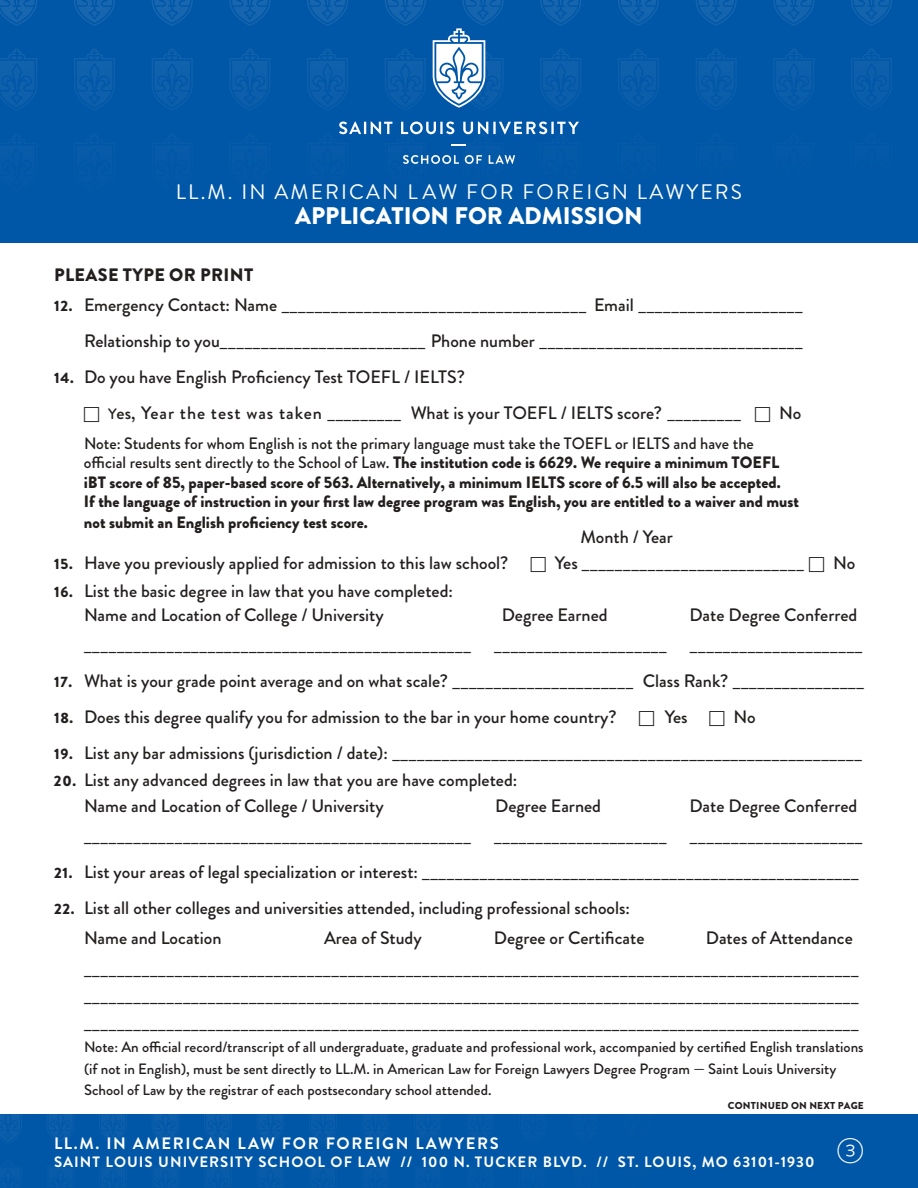
<style>
.page{position:relative;width:918px;height:1188px;background:#fff}
.page>*{position:absolute;margin:0;border:0;box-sizing:border-box;transform-origin:0 0}
.t1{font:900 24px "Brandon Grotesque";color:#fff}
.t2{font:21px "Brandon Grotesque";letter-spacing:.1em;color:#fff}
.t3{font:500 18px/36px "Brandon Grotesque";color:#241f1f}
.t4{font:900 18px "Brandon Grotesque";letter-spacing:.02em;color:#241f1f}
.t5{font:900 16.5px/19.5px "Brandon Grotesque";color:#241f1f}
.t6{font:700 16.5px "Brandon Grotesque";letter-spacing:.1em;color:#fff}
.t7{font:15px/27px "Franklin Gothic";color:#241f1f;text-align:justify}
.t8{font:500 15px/22.5px "Brandon Grotesque";color:#241f1f}
.t9{font:700 15px "Brandon Grotesque";letter-spacing:.07em;color:#fff}
.t10{font:900 10.05px "Brandon Grotesque";letter-spacing:.02em;color:#241f1f}
.s1{font-family:"Brandon Grotesque";font-weight:900}
.s2{font-family:"Brandon Grotesque";font-weight:500;font-size:18px}
.s3{font-weight:900;font-size:15px}
.s4{font-size:15px}
.s5{font-family:"Franklin Gothic";font-weight:400;font-size:15px}
.s6{font-weight:500}
</style>
<div class="page">
<div style="left:0;top:1115px;width:918px;height:73px;background:#0057a7"></div>
<svg style="left:0;top:1114px;width:22px;height:27px"></svg>
<svg style="left:47px;top:1114px;width:27px;height:30px"></svg>
<svg style="left:99px;top:1114px;width:28px;height:27px"></svg>
<svg style="left:152px;top:1114px;width:27px;height:27px"></svg>
<svg style="left:204px;top:1114px;width:28px;height:27px"></svg>
<svg style="left:257px;top:1114px;width:27px;height:20px"></svg>
<svg style="left:309px;top:1114px;width:28px;height:5px"></svg>
<svg style="left:362px;top:1114px;width:27px;height:1px"></svg>
<svg style="left:414px;top:1114px;width:28px;height:1px"></svg>
<svg style="left:467px;top:1114px;width:27px;height:1px"></svg>
<svg style="left:519px;top:1114px;width:28px;height:1px"></svg>
<svg style="left:571px;top:1114px;width:28px;height:1px"></svg>
<svg style="left:624px;top:1114px;width:28px;height:1px"></svg>
<svg style="left:676px;top:1114px;width:28px;height:1px"></svg>
<svg style="left:729px;top:1114px;width:28px;height:1px"></svg>
<svg style="left:781px;top:1114px;width:28px;height:1px"></svg>
<svg style="left:834px;top:1114px;width:28px;height:1px"></svg>
<svg style="left:886px;top:1114px;width:28px;height:1px"></svg>
<div style="left:0;top:0;width:918px;height:243px;background:#0057a7"></div>
<svg style="left:0;top:0;width:37px;height:26px"></svg>
<svg style="left:74px;top:0;width:41px;height:26px"></svg>
<svg style="left:152px;top:0;width:41px;height:26px"></svg>
<svg style="left:229px;top:0;width:41px;height:26px"></svg>
<svg style="left:307px;top:0;width:41px;height:26px"></svg>
<svg style="left:385px;top:0;width:41px;height:26px"></svg>
<svg style="left:540px;top:0;width:41px;height:26px"></svg>
<svg style="left:618px;top:0;width:41px;height:26px"></svg>
<svg style="left:696px;top:0;width:41px;height:26px"></svg>
<svg style="left:773px;top:0;width:41px;height:26px"></svg>
<svg style="left:851px;top:0;width:41px;height:26px"></svg>
<svg style="left:0;top:49px;width:37px;height:61px"></svg>
<svg style="left:74px;top:49px;width:41px;height:61px"></svg>
<svg style="left:152px;top:49px;width:41px;height:61px"></svg>
<svg style="left:229px;top:49px;width:41px;height:61px"></svg>
<svg style="left:307px;top:49px;width:41px;height:61px"></svg>
<svg style="left:385px;top:49px;width:41px;height:60px"></svg>
<svg style="left:540px;top:49px;width:41px;height:55px"></svg>
<svg style="left:618px;top:49px;width:41px;height:52px"></svg>
<svg style="left:696px;top:49px;width:40px;height:49px"></svg>
<svg style="left:773px;top:49px;width:41px;height:47px"></svg>
<svg style="left:851px;top:49px;width:41px;height:44px"></svg>
<svg style="left:339px;top:122px;width:240px;height:42px"></svg>
<svg style="left:433px;top:0;width:71px;height:108px"></svg>
<h2 class="t2" style="left:176px;top:177px;width:568px">LL.M. IN AMERICAN L AW FOR FOREIGN LAWYERS</h2>
<h1 class="t1" style="left:295px;top:198px;width:349px">APPLICATION FOR ADMISSION</h1>
<p class="t4" style="left:54px;top:262px;width:201px">PLEASE TYPE OR PRINT</p>
<p class="t7" style="left:54px;top:293px;width:750px"><span class="s1">12.</span> <span class="s2">Emergency Contact: Name</span> _____________________________________ <span class="s2">Email</span> ____________________</p>
<p class="t7" style="left:84px;top:329px;width:720px"><span class="s2">Relationship to you</span>_________________________ <span class="s2">Phone number</span> ________________________________</p>
<p class="t3" style="left:108px;top:359px;width:634px;text-indent:-54px"><span class="s3">14.</span> Do you have English Proficiency Test TOEFL / IELTS?<br><span class="s4">Y</span>es, Year the test was taken <span class="s5">_________</span> What is your TOEFL / IELTS score? <span class="s5">_________</span></p>
<p class="t3" style="left:779px;top:395px;width:24px">No</p>
<p class="t5" style="left:84px;top:434px;width:717px"><span class="s6">Note: Students for whom English is not the primary language must take the TOEFL or IELTS and have the official results sent directly to the School of Law.</span> The institution code is 6629. We require a minimum TOEFL iBT score of 85, paper-based score of 563. Alternatively, a minimum IELTS score of 6.5 will also be accepted.<br>If the language of instruction in your first law degree program was English, you are entitled to a waiver and must</p>
<p class="t5" style="left:84px;top:513px;width:285px">not submit an English proficiency test score.</p>
<p class="t3" style="left:54px;top:545px;width:456px"><span class="s3">15.</span> Have you previously applied for admission to this law school?</p>
<p class="t7" style="left:555px;top:551px;width:250px"><span class="s2">Yes</span> ___________________________</p>
<p class="t3" style="left:833px;top:545px;width:24px">No</p>
<p class="t3" style="left:84px;top:579px;width:370px;line-height:24px;text-indent:-30px"><span class="s3">16.</span> List the basic degree in law that you have completed:<br>Name and Location of College / University</p>
<p class="t3" style="left:580px;top:519px;width:94px">Month / Year</p>
<p class="t3" style="left:502px;top:597px;width:107px">Degree Earned</p>
<p class="t3" style="left:690px;top:597px;width:169px">Date Degree Conferred</p>
<p class="t7" style="left:84px;top:633px;width:388px">_______________________________________________</p>
<p class="t7" style="left:494px;top:633px;width:174px">_____________________</p>
<p class="t7" style="left:690px;top:633px;width:174px">_____________________</p>
<p class="t3" style="left:54px;top:663px;width:812px"><span class="s3">17.</span> What is your grade point average and on what scale? <span class="s5">______________________</span> Class Rank? <span class="s5">________________</span></p>
<p class="t3" style="left:54px;top:699px;width:564px"><span class="s3">18.</span> Does this degree qualify you for admission to the bar in your home country?</p>
<p class="t3" style="left:665px;top:699px;width:24px">Yes</p>
<p class="t3" style="left:734px;top:699px;width:24px">No</p>
<p class="t7" style="left:54px;top:741px;width:809px"><span class="s1">19.</span> <span class="s2">List any bar admissions (jurisdiction / date):</span> _________________________________________________________</p>
<p class="t3" style="left:84px;top:768px;width:435px;line-height:25.5px;text-indent:-30px"><span class="s3">20.</span> List any advanced degrees in law that you are have completed:<br>Name and Location of College / University</p>
<p class="t3" style="left:495px;top:788px;width:107px">Degree Earned</p>
<p class="t3" style="left:690px;top:788px;width:169px">Date Degree Conferred</p>
<p class="t7" style="left:84px;top:824px;width:388px">_______________________________________________</p>
<p class="t7" style="left:494px;top:824px;width:174px">_____________________</p>
<p class="t7" style="left:690px;top:824px;width:174px">_____________________</p>
<p class="t7" style="left:54px;top:860px;width:806px"><span class="s1">21.</span> <span class="s2">List your areas of legal specialization or interest:</span> _____________________________________________________</p>
<p class="t3" style="left:84px;top:893px;width:548px;line-height:30px;text-indent:-30px"><span class="s3">22.</span> List all other colleges and universities attended, including professional schools:<br>Name and Location</p>
<p class="t3" style="left:324px;top:920px;width:99px">Area of Study</p>
<p class="t3" style="left:494px;top:920px;width:152px">Degree or Certificate</p>
<p class="t3" style="left:706px;top:920px;width:148px">Dates of Attendance</p>
<p class="t7" style="left:84px;top:957px;width:776px">______________________________________________________________________________________________ ______________________________________________________________________________________________ ______________________________________________________________________________________________</p>
<p class="t8" style="left:84px;top:1036px;width:781px">Note: An official record/transcript of all undergraduate, graduate and professional work, accompanied by certified English translations (if not in English), must be sent directly to LL.M. in American Law for Foreign Lawyers Degree Program — Saint Louis University</p>
<p class="t8" style="left:84px;top:1079px;width:409px">School of Law by the registrar of each postsecondary school attended.</p>
<p class="t10" style="left:728px;top:1098px;width:138px">CONTINUED ON NEXT PAGE</p>
<p class="t6" style="left:54px;top:1131px;width:446px">LL.M. IN AMERICAN LAW FOR FOREIGN LAWYERS</p>
<p class="t9" style="left:54px;top:1151px;width:812px">SAINT LOUIS UNIVERSITY SCHOOL OF LAW // 100 N. TUCKER BLVD. // ST. LOUIS, MO 63101-1930 <sup>3</sup></p>
</div>
